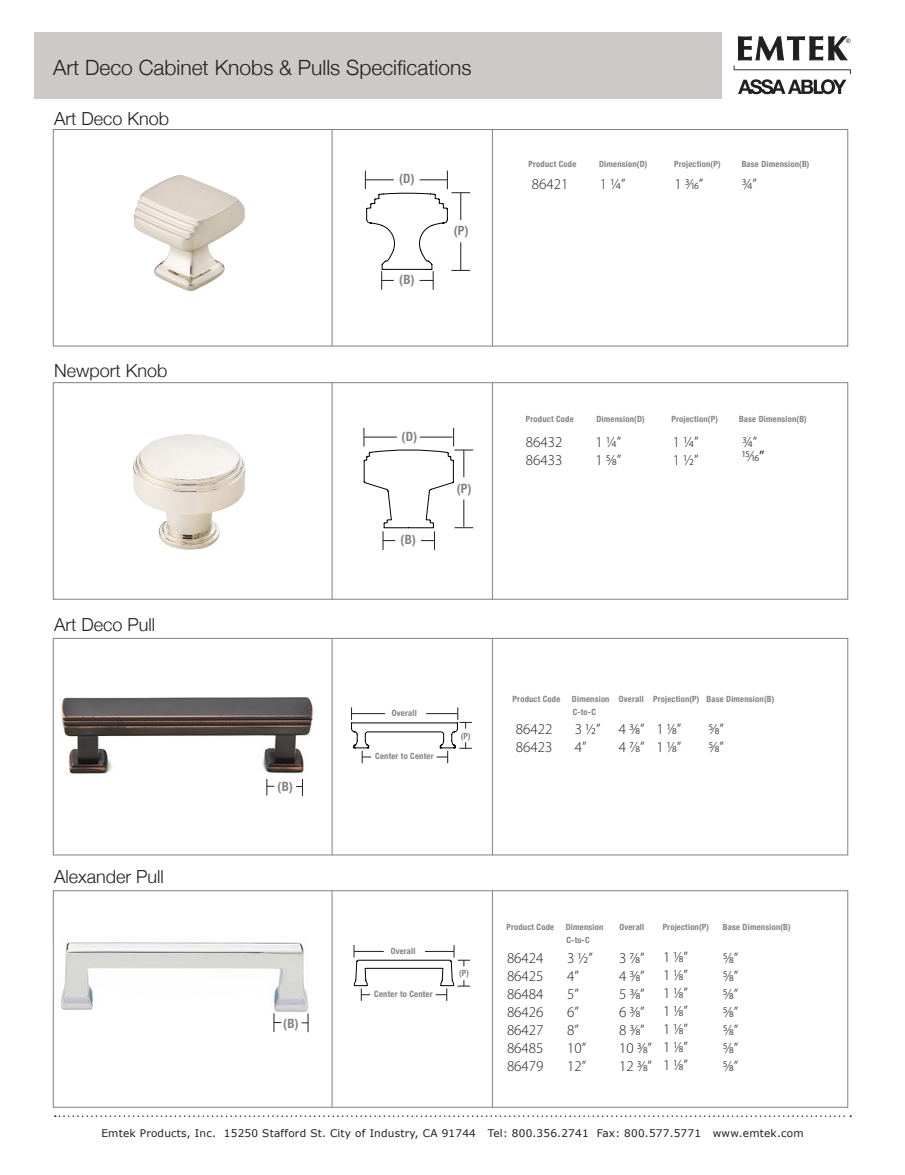
<style>
.page{position:relative;width:905px;height:1175px;background:#fff}
.page>*{position:absolute;margin:0;border:0;box-sizing:border-box;transform-origin:0 0}
.t1{font:300 21px "Helvetica Neue";color:#231f20}
.t2{font:300 18px "Helvetica Neue";color:#231f20}
.t3{font:300 15px/18px "Myriad Pro";color:#231f20}
.t4{font:700 condensed 12.9px "Helvetica Neue";color:#808285}
.t5{font:10.5px "Verdana";letter-spacing:.02em;color:#231f20}
.t6{font:700 condensed 8.55px "Helvetica Neue";letter-spacing:.025em;color:#808285}
.s1{font-weight:400}
</style>
<div class="page">
<svg style="left:733px;top:36px;width:118px;height:58px"></svg>
<div style="left:34px;top:32px;width:687px;height:67px;background:#cdc9c8"></div>
<svg style="left:55px;top:1115px;width:796px;height:1px"></svg>
<div style="left:53px;top:890px;width:794px;height:217px;border:1px solid #808285"></div>
<img style="left:60px;top:942px;width:249px;height:74px">
<svg style="left:266px;top:779px;width:8px;height:16px"></svg>
<svg style="left:274px;top:1013px;width:7px;height:18px"></svg>
<svg style="left:296px;top:779px;width:7px;height:17px"></svg>
<svg style="left:301px;top:1013px;width:8px;height:19px"></svg>
<svg style="left:365px;top:170px;width:105px;height:120px"></svg>
<img style="left:134px;top:175px;width:91px;height:116px">
<img style="left:133px;top:434px;width:113px;height:116px">
<svg style="left:363px;top:428px;width:110px;height:122px"></svg>
<svg style="left:351px;top:707px;width:121px;height:56px"></svg>
<img style="left:61px;top:697px;width:252px;height:77px">
<svg style="left:354px;top:945px;width:116px;height:56px"></svg>
<div style="left:53px;top:638px;width:794px;height:217px;border:1px solid #808285"></div>
<div style="left:53px;top:382px;width:794px;height:217px;border:1px solid #808285"></div>
<div style="left:53px;top:129px;width:794px;height:217px;border:1px solid #808285"></div>
<hr style="left:332px;top:890px;width:1px;height:217px;background:#808285">
<hr style="left:332px;top:638px;width:1px;height:217px;background:#808285">
<hr style="left:332px;top:382px;width:1px;height:217px;background:#808285">
<hr style="left:332px;top:129px;width:1px;height:217px;background:#808285">
<hr style="left:492px;top:890px;width:1px;height:217px;background:#808285">
<hr style="left:492px;top:638px;width:1px;height:217px;background:#808285">
<hr style="left:492px;top:382px;width:1px;height:217px;background:#808285">
<hr style="left:492px;top:129px;width:1px;height:217px;background:#808285">
<p class="t1" style="left:53px;top:51px;width:420px">Art Deco Cabinet Knobs &amp; Pulls Specifications</p>
<p class="t2" style="left:54px;top:104px;width:117px">Art Deco Knob</p>
<p class="t2" style="left:54px;top:356px;width:115px">Newport Knob</p>
<p class="t2" style="left:54px;top:610px;width:103px">Art Deco Pull</p>
<p class="t4" style="left:399px;top:168px;width:17px">(D)</p>
<p class="t4" style="left:399px;top:269px;width:17px">(B)</p>
<p class="t4" style="left:453px;top:220px;width:16px">(P)</p>
<p class="t4" style="left:401px;top:425px;width:17px">(D)</p>
<p class="t4" style="left:400px;top:529px;width:17px">(B)</p>
<p class="t4" style="left:457px;top:477px;width:16px">(P)</p>
<p class="t6" style="left:528px;top:156px;width:49px">Product Code</p>
<p class="t6" style="left:599px;top:156px;width:50px">Dimension(D)</p>
<p class="t6" style="left:674px;top:156px;width:48px">Projection(P)</p>
<p class="t6" style="left:741px;top:156px;width:69px">Base Dimension(B)</p>
<p class="t3" style="left:531px;top:175px;width:38px">86421</p>
<p class="t3" style="left:600px;top:175px;width:27px">1 1/4”</p>
<p class="t3" style="left:674px;top:175px;width:30px">1 3/16”</p>
<p class="t3" style="left:741px;top:175px;width:17px">3/4”</p>
<p class="t6" style="left:526px;top:412px;width:49px">Product Code</p>
<p class="t6" style="left:596px;top:412px;width:50px">Dimension(D)</p>
<p class="t6" style="left:671px;top:412px;width:48px">Projection(P)</p>
<p class="t6" style="left:739px;top:412px;width:69px">Base Dimension(B)</p>
<p class="t3" style="left:526px;top:433px;width:38px">86432</p>
<p class="t3" style="left:526px;top:451px;width:38px">86433</p>
<p class="t3" style="left:595px;top:433px;width:27px">1 1/4”</p>
<p class="t3" style="left:595px;top:451px;width:27px">1 5/8”</p>
<p class="t3" style="left:673px;top:433px;width:27px">1 1/4”</p>
<p class="t3" style="left:673px;top:451px;width:27px">1 1/2”</p>
<p class="t3" style="left:742px;top:433px;width:17px">3/4”</p>
<p class="t3" style="left:742px;top:447px;width:24px">15/16<span class="s1">”</span></p>
<p class="t6" style="left:512px;top:691px;width:49px">Product Code</p>
<p class="t6" style="left:572px;top:691px;width:204px">Dimension Overall Projection(P) Base Dimension(B)</p>
<p class="t2" style="left:54px;top:861px;width:111px">Alexander Pull</p>
<p class="t4" style="left:278px;top:776px;width:17px">(B)</p>
<p class="t4" style="left:283px;top:1012px;width:17px">(B)</p>
<p class="t6" style="left:392px;top:706px;width:26px">Overall</p>
<p class="t6" style="left:572px;top:704px;width:25px">C-to-C</p>
<p class="t6" style="left:375px;top:749px;width:60px">Center to Center</p>
<p class="t3" style="left:575px;top:720px;width:27px">3 1/2”</p>
<p class="t3" style="left:575px;top:738px;width:13px">4”</p>
<p class="t3" style="left:516px;top:720px;width:38px">86422</p>
<p class="t3" style="left:516px;top:738px;width:38px">86423</p>
<p class="t6" style="left:461px;top:728px;width:11px">(P)</p>
<p class="t3" style="left:619px;top:720px;width:27px">4 3/8”</p>
<p class="t3" style="left:619px;top:738px;width:27px">4 7/8”</p>
<p class="t3" style="left:656px;top:720px;width:26px">1 1/8”</p>
<p class="t3" style="left:656px;top:738px;width:26px">1 1/8”</p>
<p class="t3" style="left:708px;top:720px;width:17px">5/8”</p>
<p class="t3" style="left:708px;top:738px;width:17px">5/8”</p>
<p class="t6" style="left:391px;top:943px;width:26px">Overall</p>
<p class="t6" style="left:374px;top:987px;width:60px">Center to Center</p>
<p class="t6" style="left:459px;top:966px;width:11px">(P)</p>
<p class="t6" style="left:506px;top:919px;width:49px">Product Code</p>
<p class="t6" style="left:565px;top:919px;width:39px">Dimension</p>
<p class="t6" style="left:619px;top:919px;width:26px">Overall</p>
<p class="t6" style="left:662px;top:919px;width:48px">Projection(P)</p>
<p class="t6" style="left:722px;top:919px;width:69px">Base Dimension(B)</p>
<p class="t6" style="left:566px;top:932px;width:25px">C-to-C</p>
<p class="t3" style="left:507px;top:948px;width:38px">86424</p>
<p class="t3" style="left:507px;top:966px;width:38px">86425</p>
<p class="t3" style="left:507px;top:984px;width:38px">86484</p>
<p class="t3" style="left:507px;top:1002px;width:38px">86426</p>
<p class="t3" style="left:507px;top:1020px;width:38px">86427</p>
<p class="t3" style="left:507px;top:1038px;width:38px">86485</p>
<p class="t3" style="left:507px;top:1056px;width:38px">86479</p>
<p class="t3" style="left:567px;top:948px;width:27px">3 1/2”</p>
<p class="t3" style="left:567px;top:966px;width:13px">4”</p>
<p class="t3" style="left:567px;top:984px;width:13px">5”</p>
<p class="t3" style="left:567px;top:1002px;width:13px">6”</p>
<p class="t3" style="left:567px;top:1020px;width:13px">8”</p>
<p class="t3" style="left:567px;top:1038px;width:21px">10”</p>
<p class="t3" style="left:567px;top:1056px;width:21px">12”</p>
<p class="t3" style="left:619px;top:948px;width:27px">3 7/8”</p>
<p class="t3" style="left:619px;top:966px;width:27px">4 3/8”</p>
<p class="t3" style="left:619px;top:984px;width:27px">5 3/8”</p>
<p class="t3" style="left:619px;top:1002px;width:27px">6 3/8”</p>
<p class="t3" style="left:619px;top:1020px;width:27px">8 3/8”</p>
<p class="t3" style="left:619px;top:1038px;width:34px">10 3/8”<br>12 3/8”</p>
<p class="t3" style="left:663px;top:948px;width:26px">1 1/8”</p>
<p class="t3" style="left:663px;top:966px;width:26px">1 1/8”</p>
<p class="t3" style="left:663px;top:984px;width:26px">1 1/8”</p>
<p class="t3" style="left:663px;top:1002px;width:26px">1 1/8”</p>
<p class="t3" style="left:663px;top:1020px;width:26px">1 1/8”</p>
<p class="t3" style="left:663px;top:1038px;width:26px">1 1/8”</p>
<p class="t3" style="left:663px;top:1056px;width:26px">1 1/8”</p>
<p class="t3" style="left:723px;top:948px;width:17px">5/8”</p>
<p class="t3" style="left:723px;top:966px;width:17px">5/8”</p>
<p class="t3" style="left:723px;top:984px;width:17px">5/8”</p>
<p class="t3" style="left:723px;top:1002px;width:17px">5/8”</p>
<p class="t3" style="left:723px;top:1020px;width:17px">5/8”</p>
<p class="t3" style="left:723px;top:1038px;width:17px">5/8”</p>
<p class="t3" style="left:723px;top:1056px;width:17px">5/8”</p>
<p class="t5" style="left:101px;top:1126px;width:703px">Emtek Products, Inc. 15250 Stafford St. City of Industry, CA 91744 Tel: 800.356.2741 Fax: 800.577.5771 www.emtek.com</p>
</div>
